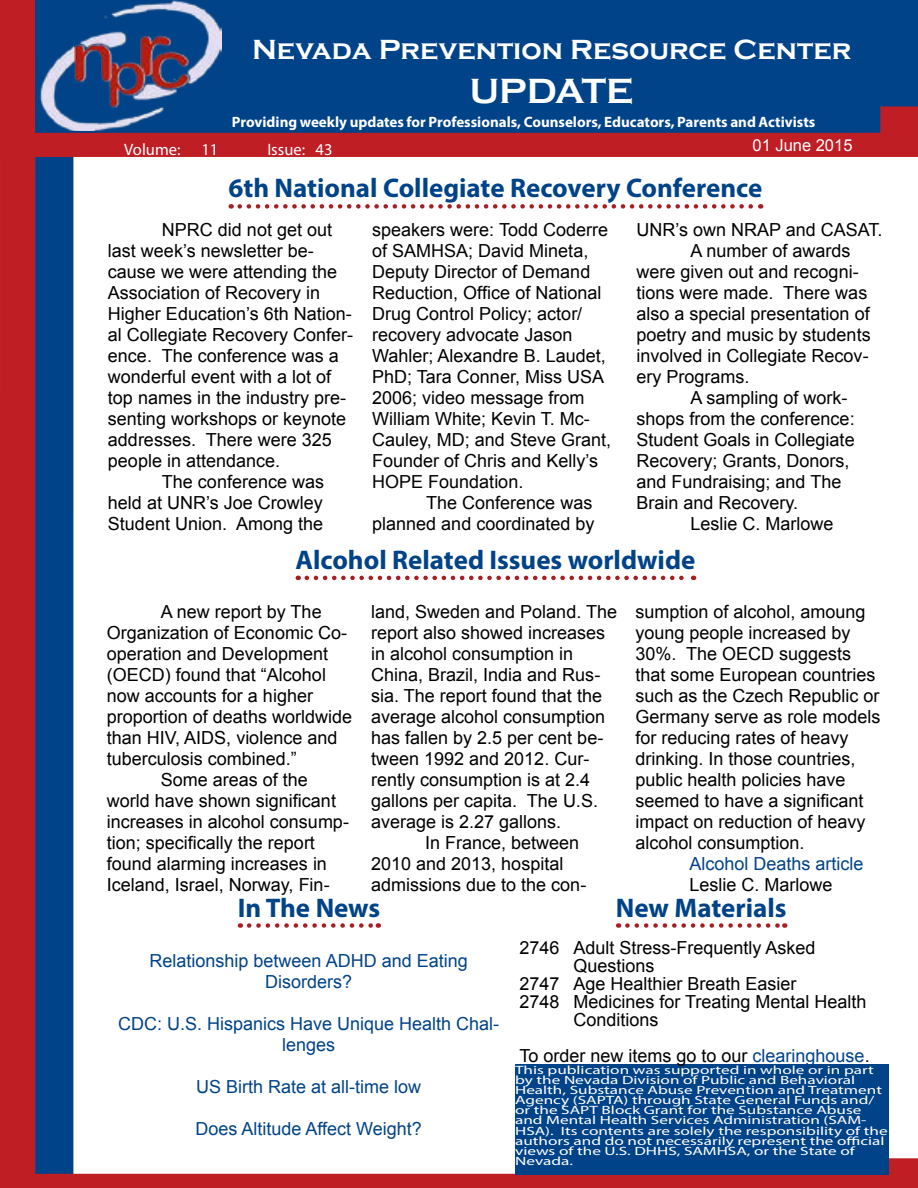
<style>
.page{position:relative;width:918px;height:1188px;background:#fff}
.page>*{position:absolute;margin:0;border:0;box-sizing:border-box;transform-origin:0 0}
.t1{font:700 36px "Copperplate Gothic";color:#fff}
.t2{font:700 28.5px "Copperplate Gothic";color:#fff}
.t3{font:700 27px "Myriad Pro";color:#004388}
.t4{font:18px/21px "Arial";color:#000}
.t5{font:18px/21px "Arial";color:#004388;text-align:center}
.t6{font:16.5px "Myriad Pro";color:#fff}
.t7{font:16.5px "Arial";color:#fff}
.t8{font:700 15px "Myriad Pro";color:#fff}
.t9{font:12px/10.1px "Myriad Pro";color:#fff;scale:1.43 1}
.s1{color:#004388}
</style>
<div class="page">
<div style="left:0;top:0;width:918px;height:135px;background:#004388"></div>
<div style="left:0;top:0;width:36px;height:1188px;background:#c01e25"></div>
<div style="left:35px;top:0;width:38px;height:1188px;background:#004388"></div>
<svg style="left:35px;top:1158px;width:883px;height:30px"></svg>
<div style="left:515px;top:1065px;width:374px;height:110px;background:#004388"></div>
<svg style="left:35px;top:107px;width:883px;height:50px;fill:#c01e25"></svg>
<svg style="left:627px;top:923px;width:158px;height:5px"></svg>
<svg style="left:240px;top:204px;width:521px;height:5px"></svg>
<svg style="left:307px;top:576px;width:387px;height:4px"></svg>
<img style="left:39px;top:1px;width:183px;height:130px">
<svg style="left:249px;top:923px;width:130px;height:5px"></svg>
<h2 class="t2" style="left:252px;top:34px;width:601px">Nevada Prevention Resource Center</h2>
<h1 class="t1" style="left:470px;top:71px;width:165px">UPDATE</h1>
<p class="t8" style="left:232px;top:112px;width:585px">Providing weekly updates for Professionals, Counselors, Educators, Parents and Activists</p>
<p class="t7" style="left:753px;top:134px;width:101px">01 June 2015</p>
<p class="t6" style="left:124px;top:139px;width:58px">Volume:</p>
<p class="t6" style="left:201px;top:139px;width:18px">11</p>
<p class="t6" style="left:267px;top:139px;width:67px">Issue: 43</p>
<h3 class="t3" style="left:228px;top:171px;width:536px">6th National Collegiate Recovery Conference</h3>
<p class="t4" style="left:162px;top:219px;width:172px">NPRC did not get out</p>
<p class="t4" style="left:108px;top:240px;width:207px">last week’s newsletter be-</p>
<p class="t4" style="left:108px;top:261px;width:231px">cause we were attending the</p>
<p class="t4" style="left:108px;top:282px;width:214px">Association of Recovery in</p>
<p class="t4" style="left:108px;top:303px;width:245px">Higher Education’s 6th Nation-</p>
<p class="t4" style="left:108px;top:324px;width:247px">al Collegiate Recovery Confer-</p>
<p class="t4" style="left:108px;top:345px;width:232px">ence. The conference was a</p>
<p class="t4" style="left:108px;top:366px;width:225px">wonderful event with a lot of</p>
<p class="t4" style="left:108px;top:387px;width:240px">top names in the industry pre-</p>
<p class="t4" style="left:108px;top:408px;width:240px">senting workshops or keynote</p>
<p class="t4" style="left:108px;top:429px;width:225px">addresses. There were 325</p>
<p class="t4" style="left:108px;top:450px;width:174px">people in attendance.</p>
<p class="t4" style="left:162px;top:471px;width:164px">The conference was</p>
<p class="t4" style="left:108px;top:492px;width:216px">held at UNR’s Joe Crowley</p>
<p class="t4" style="left:108px;top:513px;width:217px">Student Union. Among the</p>
<p class="t4" style="left:372px;top:219px;width:240px">speakers were: Todd Coderre of SAMHSA; David Mineta,<br>Deputy Director of Demand<br>Reduction, Office of National<br>Drug Control Policy; actor/ recovery advocate Jason<br>Wahler; Alexandre B. Laudet,<br>PhD; Tara Conner, Miss USA<br>2006; video message from<br>William White; Kevin T. Mc-<br>Cauley, MD; and Steve Grant,<br>Founder of Chris and Kelly’s<br>HOPE Foundation.</p>
<p class="t4" style="left:372px;top:492px;width:224px;text-align:right">The Conference was planned and coordinated by</p>
<p class="t4" style="left:637px;top:219px;width:248px">UNR’s own NRAP and CASAT.</p>
<p class="t4" style="left:691px;top:240px;width:162px">A number of awards</p>
<p class="t4" style="left:637px;top:261px;width:224px">were given out and recogni-</p>
<p class="t4" style="left:637px;top:282px;width:232px">tions were made. There was</p>
<p class="t4" style="left:637px;top:303px;width:235px">also a special presentation of</p>
<p class="t4" style="left:637px;top:324px;width:236px">poetry and music by students</p>
<p class="t4" style="left:637px;top:345px;width:234px">involved in Collegiate Recov-</p>
<p class="t4" style="left:637px;top:366px;width:115px">ery Programs.</p>
<p class="t4" style="left:691px;top:387px;width:159px">A sampling of work-</p>
<p class="t4" style="left:637px;top:408px;width:220px">shops from the conference:</p>
<p class="t4" style="left:637px;top:429px;width:220px">Student Goals in Collegiate</p>
<p class="t4" style="left:637px;top:450px;width:215px">Recovery; Grants, Donors,</p>
<p class="t4" style="left:637px;top:471px;width:206px">and Fundraising; and The</p>
<p class="t4" style="left:637px;top:492px;width:163px">Brain and Recovery.</p>
<p class="t4" style="left:691px;top:513px;width:145px">Leslie C. Marlowe</p>
<h3 class="t3" style="left:296px;top:542px;width:401px">Alcohol Related Issues worldwide</h3>
<p class="t4" style="left:161px;top:601px;width:162px">A new report by The</p>
<p class="t4" style="left:107px;top:622px;width:242px">Organization of Economic Co-</p>
<p class="t4" style="left:107px;top:643px;width:223px">operation and Development</p>
<p class="t4" style="left:107px;top:664px;width:221px">(OECD) found that “Alcohol</p>
<p class="t4" style="left:107px;top:685px;width:208px">now accounts for a higher</p>
<p class="t4" style="left:107px;top:706px;width:247px">proportion of deaths worldwide</p>
<p class="t4" style="left:107px;top:727px;width:232px">than HIV, AIDS, violence and</p>
<p class="t4" style="left:107px;top:748px;width:192px">tuberculosis combined.”</p>
<p class="t4" style="left:161px;top:769px;width:149px">Some areas of the</p>
<p class="t4" style="left:107px;top:790px;width:231px">world have shown significant</p>
<p class="t4" style="left:107px;top:811px;width:244px">increases in alcohol consump-</p>
<p class="t4" style="left:107px;top:832px;width:210px">tion; specifically the report</p>
<p class="t4" style="left:107px;top:853px;width:222px">found alarming increases in</p>
<p class="t4" style="left:107px;top:874px;width:224px">Iceland, Israel, Norway, Fin-</p>
<p class="t4" style="left:371px;top:601px;width:247px">land, Sweden and Poland. The</p>
<p class="t4" style="left:371px;top:622px;width:236px">report also showed increases</p>
<p class="t4" style="left:371px;top:643px;width:204px">in alcohol consumption in</p>
<p class="t4" style="left:371px;top:664px;width:231px">China, Brazil, India and Rus-</p>
<p class="t4" style="left:371px;top:685px;width:232px">sia. The report found that the</p>
<p class="t4" style="left:371px;top:706px;width:236px">average alcohol consumption</p>
<p class="t4" style="left:371px;top:727px;width:234px">has fallen by 2.5 per cent be-</p>
<p class="t4" style="left:371px;top:748px;width:220px">tween 1992 and 2012. Cur-</p>
<p class="t4" style="left:371px;top:769px;width:221px">rently consumption is at 2.4</p>
<p class="t4" style="left:371px;top:790px;width:228px">gallons per capita. The U.S.</p>
<p class="t4" style="left:371px;top:811px;width:192px">average is 2.27 gallons.</p>
<p class="t4" style="left:425px;top:832px;width:156px">In France, between</p>
<p class="t4" style="left:371px;top:853px;width:194px">2010 and 2013, hospital</p>
<p class="t4" style="left:371px;top:874px;width:217px">admissions due to the con-</p>
<p class="t4" style="left:636px;top:601px;width:247px">sumption of alcohol, amoung young people increased by<br>30%. The OECD suggests that some European countries such as the Czech Republic or<br>Germany serve as role models for reducing rates of heavy drinking. In those countries, public health policies have seemed to have a significant impact on reduction of heavy alcohol consumption.</p>
<p class="t5" style="left:690px;top:853px;width:176px">Alcohol Deaths article</p>
<p class="t4" style="left:690px;top:874px;width:145px">Leslie C. Marlowe</p>
<h3 class="t3" style="left:238px;top:890px;width:144px">In The News</h3>
<p class="t5" style="left:150px;top:951px;width:320px">Relationship between ADHD and Eating<br>Disorders?</p>
<p class="t5" style="left:118px;top:1014px;width:383px">CDC: U.S. Hispanics Have Unique Health Chal&shy;lenges</p>
<p class="t5" style="left:196px;top:1077px;width:227px">US Birth Rate at all-time low</p>
<p class="t5" style="left:195px;top:1119px;width:228px">Does Altitude Affect Weight?</p>
<h3 class="t3" style="left:616px;top:890px;width:172px">New Materials</h3>
<p class="t4" style="left:519px;top:937px;width:298px">2746 Adult Stress-Frequently Asked</p>
<p class="t4" style="left:573px;top:955px;width:83px">Questions</p>
<p class="t4" style="left:519px;top:973px;width:279px">2747 Age Healthier Breath Easier</p>
<p class="t4" style="left:519px;top:991px;width:349px">2748 Medicines for Treating Mental Health</p>
<p class="t4" style="left:573px;top:1009px;width:87px">Conditions</p>
<p class="t4" style="left:519px;top:1045px;width:352px">To order new items go to our <span class="s1">clearinghouse</span>.</p>
<p class="t9" style="left:515px;top:1065px;width:262px">This publication was supported in whole or in part by the Nevada Division of Public and Behavioral Health, Substance Abuse Prevention and Treatment Agency (SAPTA) through State General Funds and/ or the SAPT Block Grant for the Substance Abuse and Mental Health Services Administration (SAM-HSA). Its contents are solely the responsibility of the authors and do not necessarily represent the official views of the U.S. DHHS, SAMHSA, or the State of Nevada.</p>
</div>
